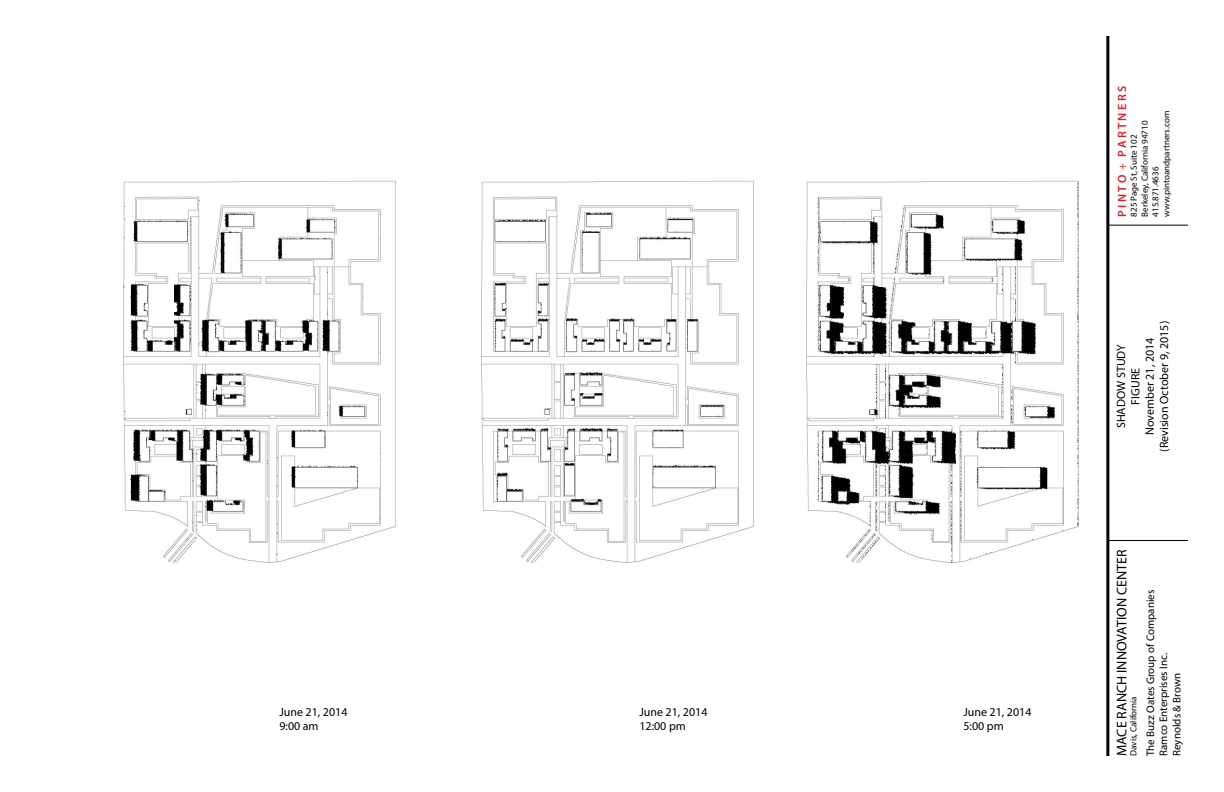
<style>
.page{position:relative;width:1224px;height:792px;background:#fff}
.page>*{position:absolute;margin:0;border:0;box-sizing:border-box;transform-origin:0 0}
.t1{font:14px "Myriad Pro";color:#000}
.t2{font:12px/14.4px "Myriad Pro";color:#000}
.t3{font:600 12px "Myriad Pro";color:#d2232a}
.t4{font:11px/13.2px "Myriad Pro";color:#000}
.t5{font:9px/10.8px "Myriad Pro";color:#000}
.s1{font-weight:400}
</style>
<div class="page">
<hr style="left:1106px;top:36px;width:3px;height:720px;background:#000">
<hr style="left:1108px;top:540px;width:80px;height:1px;background:#000">
<hr style="left:1108px;top:225px;width:80px;height:1px;background:#000">
<img style="left:806px;top:180px;width:273px;height:383px">
<img style="left:123px;top:180px;width:273px;height:383px">
<img style="left:481px;top:180px;width:273px;height:382px">
<p class="t2" style="left:279px;top:705px;width:70px">June 21, 2014<br>9:00 am</p>
<p class="t2" style="left:639px;top:705px;width:70px">June 21, 2014<br>12:00 pm</p>
<p class="t2" style="left:963px;top:705px;width:70px">June 21, 2014<br>5:00 pm</p>
<p class="t3" style="left:1115px;top:217px;width:133px;rotate:-90deg">P I N T O <span class="s1">+</span> P A R T N E R S</p>
<p class="t5" style="left:1128px;top:217px;width:107px;rotate:-90deg">825 Page St, Suite 102<br>Berkeley, California 94710<br>415.871.4636 www.pintoandpartners.com</p>
<p class="t2" style="left:1114px;top:452px;width:132px;text-align:center;rotate:-90deg">SHADOW STUDY<br>FIGURE<br>November 21, 2014 (Revision October 9, 2015)</p>
<p class="t1" style="left:1113px;top:756px;width:208px;rotate:-90deg">MACE RANCH INNOVATION CENTER</p>
<p class="t5" style="left:1128px;top:756px;width:61px;rotate:-90deg">Davis, California</p>
<p class="t4" style="left:1144px;top:756px;width:168px;rotate:-90deg">The Buzz Oates Group of Companies<br>Ramco Enterprises Inc.<br>Reynolds &amp; Brown</p>
</div>
